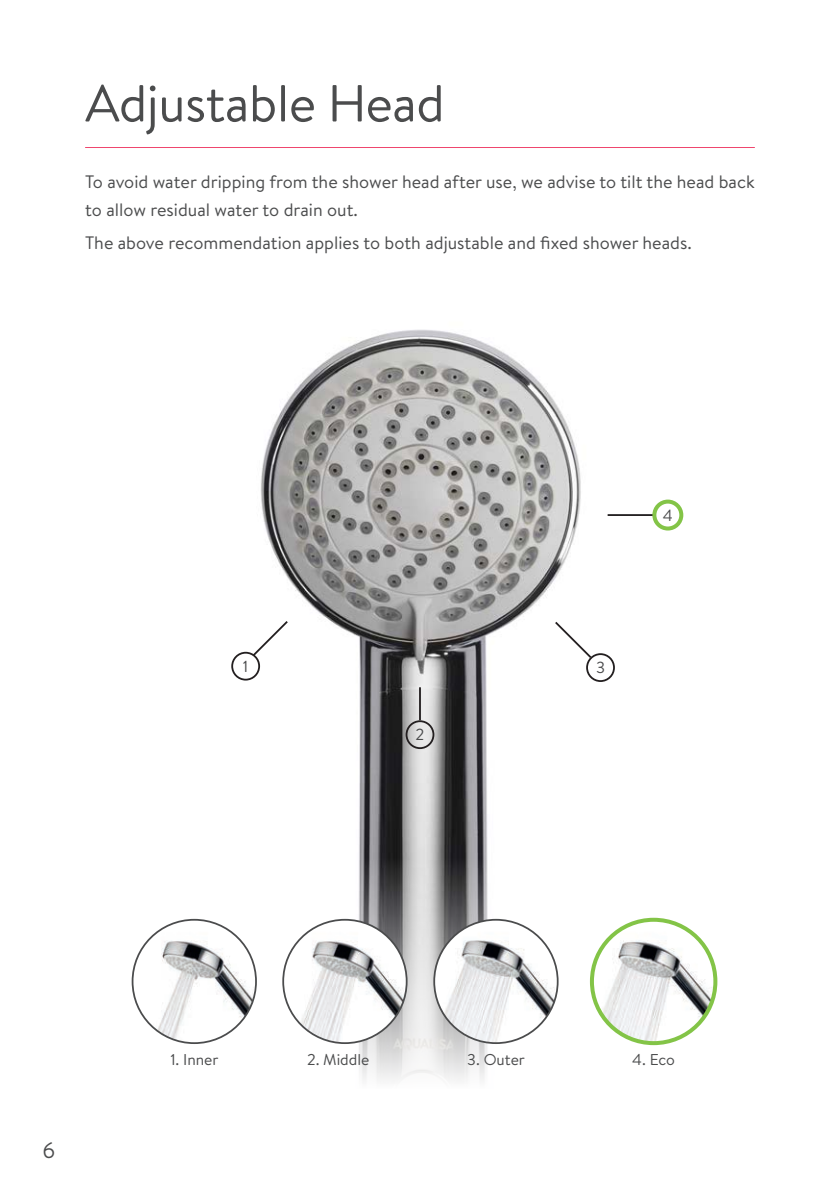
<style>
.page{position:relative;width:840px;height:1191px;background:#fff}
.page>*{position:absolute;margin:0;border:0;box-sizing:border-box;transform-origin:0 0}
.t1{font:52px "Brandon Text";letter-spacing:-.01em;color:#4b4c4d}
.t2{font:22px "Brandon Text";color:#4b4c4d}
.t3{font:18px/28px "Brandon Text";color:#4b4c4d}
.t4{font:16px "Brandon Text";color:#4b4c4d}
.t5{font:15.6px "Brandon Text";color:#4b4c4d}
</style>
<div class="page">
<img style="left:233px;top:329px;width:385px;height:705px">
<svg style="left:299px;top:857px;width:241px;height:224px"></svg>
<hr style="left:607px;top:514px;width:46px;height:2px;background:#231f20">
<div style="left:652px;top:499px;width:31px;height:31px;border:4px solid #83c447;border-radius:50%"></div>
<svg style="left:553px;top:620px;width:40px;height:40px"></svg>
<div style="left:585px;top:653px;width:29px;height:29px;border:2px solid #231f20;border-radius:50%"></div>
<div style="left:231px;top:652px;width:29px;height:28px;border:2px solid #231f20;border-radius:50%"></div>
<svg style="left:251px;top:619px;width:38px;height:39px"></svg>
<div style="left:405px;top:720px;width:29px;height:29px;border:2px solid #231f20;border-radius:50%"></div>
<hr style="left:419px;top:687px;width:1px;height:33px;background:#231f20">
<hr style="left:85px;top:147px;width:669px;height:1px;background:#ef466e">
<img style="left:591px;top:919px;width:124px;height:124px;border-radius:62px">
<div style="left:589px;top:917px;width:128px;height:128px;border:4px solid #83c447;border-radius:50%"></div>
<img style="left:434px;top:919px;width:123px;height:124px;border-radius:62px">
<img style="left:283px;top:919px;width:123px;height:124px;border-radius:62px">
<img style="left:132px;top:919px;width:124px;height:124px;border-radius:62px">
<p class="t1" style="left:85px;top:68px;width:361px">Adjustable Head</p>
<p class="t3" style="left:85px;top:167px;width:670px">To avoid water dripping from the shower head after use, we advise to tilt the head back to allow residual water to drain out.</p>
<p class="t3" style="left:85px;top:229px;width:607px">The above recommendation applies to both adjustable and fixed shower heads.</p>
<p class="t4" style="left:243px;top:655px;width:7px">1</p>
<p class="t4" style="left:595px;top:656px;width:11px">3</p>
<p class="t4" style="left:415px;top:724px;width:10px">2</p>
<p class="t4" style="left:662px;top:504px;width:12px">4</p>
<p class="t2" style="left:42px;top:1134px;width:14px">6</p>
<p class="t5" style="left:170px;top:1048px;width:50px">1. Inner</p>
<p class="t5" style="left:307px;top:1048px;width:64px">2. Middle</p>
<p class="t5" style="left:467px;top:1048px;width:59px">3. Outer</p>
<p class="t5" style="left:632px;top:1048px;width:44px">4. Eco</p>
</div>
